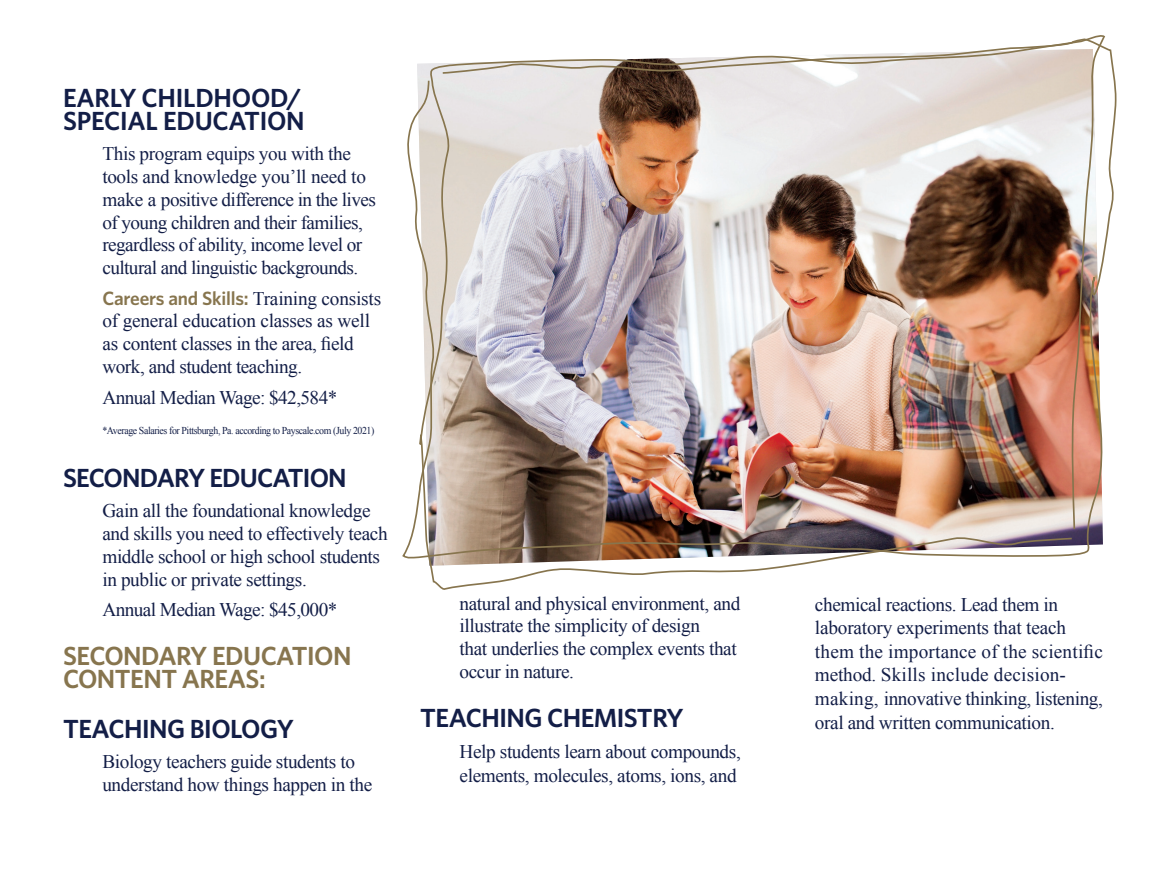
<style>
.page{position:relative;width:1166px;height:882px;background:#fff}
.page>*{position:absolute;margin:0;border:0;box-sizing:border-box;transform-origin:0 0}
.Paragraph_Style_1{font:600 26.25px/22.8px "Whitney";letter-spacing:-.02em;color:#131e47}
.Paragraph_Style_1-2{font:600 26.25px/22.8px "Whitney";letter-spacing:-.02em;color:#87754e}
.Paragraph_Style_1-3{font:19.25px/22.8px "Times New Roman";letter-spacing:-.02em;color:#131e47}
.Paragraph_Style_1-4{font:10.5px "Times New Roman";letter-spacing:-.04em;color:#131e47;scale:.94 1}
.s1{font-family:"Whitney";font-weight:600;color:#87754e}
</style>
<div class="page">
<img style="left:402px;top:35px;width:715px;height:555px">
<p class="Paragraph_Style_1" style="left:63px;top:86px;width:243px">EARLY CHILDHOOD/<br>SPECIAL EDUCATION</p>
<p class="Paragraph_Style_1-3" style="left:102px;top:142px;width:275px">This program equips you with the tools and knowledge you’ll need to make a positive difference in the lives of young children and their families, regardless of ability, income level or cultural and linguistic backgrounds.</p>
<p class="Paragraph_Style_1-3" style="left:102px;top:287px;width:280px"><span class="s1">Careers and Skills:</span> Training consists of general education classes as well as content classes in the area, field work, and student teaching.</p>
<p class="Paragraph_Style_1-3" style="left:102px;top:385px;width:236px">Annual Median Wage: $42,584*</p>
<p class="Paragraph_Style_1-4" style="left:102px;top:424px;width:291px">*Average Salaries for Pittsburgh, Pa. according to Payscale.com (July 2021)</p>
<p class="Paragraph_Style_1" style="left:63px;top:466px;width:285px">SECONDARY EDUCATION</p>
<p class="Paragraph_Style_1-3" style="left:102px;top:499px;width:287px">Gain all the foundational knowledge and skills you need to effectively teach middle school or high school students in public or private settings.</p>
<p class="Paragraph_Style_1-3" style="left:102px;top:598px;width:236px">Annual Median Wage: $45,000*</p>
<p class="Paragraph_Style_1-2" style="left:63px;top:644px;width:290px">SECONDARY EDUCATION<br>CONTENT AREAS:</p>
<p class="Paragraph_Style_1" style="left:63px;top:717px;width:232px">TEACHING BIOLOGY</p>
<p class="Paragraph_Style_1-3" style="left:102px;top:750px;width:271px">Biology teachers guide students to understand how things happen in the</p>
<p class="Paragraph_Style_1-3" style="left:459px;top:592px;width:282px">natural and physical environment, and illustrate the simplicity of design<br>that underlies the complex events that occur in nature.</p>
<p class="Paragraph_Style_1" style="left:420px;top:706px;width:265px">TEACHING CHEMISTRY</p>
<p class="Paragraph_Style_1-3" style="left:459px;top:740px;width:283px;line-height:23.6px">Help students learn about compounds, elements, molecules, atoms, ions, and</p>
<p class="Paragraph_Style_1-3" style="left:815px;top:592px;width:289px;line-height:23.6px">chemical reactions. Lead them in laboratory experiments that teach them the importance of the scientific method. Skills include decision&shy;making, innovative thinking, listening, oral and written communication.</p>
</div>
